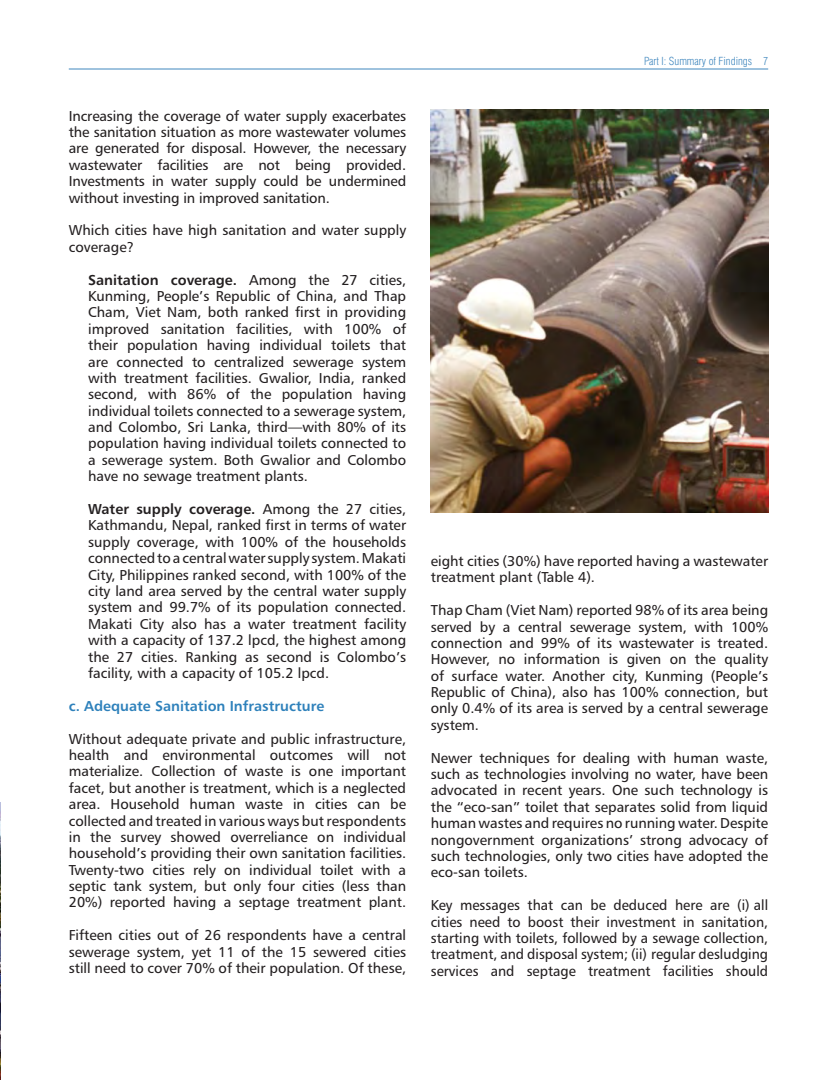
<style>
.page{position:relative;width:837px;height:1080px;background:#fff}
.page>*{position:absolute;margin:0;border:0;box-sizing:border-box;transform-origin:0 0}
.t1{font:14.4px/16.4px "Humanist 777 BT Roman B";color:#231f20;text-align:justify}
.t2{font:14.4px "Humanist 777 BT Bold B";color:#231f20}
.t3{font:14.4px "Humanist 777 BT Bold B";color:#2e81bb}
.t4{font:300 condensed 10.95px "Swiss 721 BT";color:#4087be}
.s1{font-family:"Humanist 777 BT Roman B"}
</style>
<div class="page">
<hr style="left:69px;top:69px;width:699px;height:1px;background:#4087be">
<img style="left:0;top:802px;width:1px;height:278px">
<img style="left:431px;top:110px;width:337px;height:403px">
<p class="t1" style="left:69px;top:109px;width:339px">Increasing the coverage of water supply exacerbates the sanitation situation as more wastewater volumes are generated for disposal. However, the necessary wastewater facilities are not being provided.<br>Investments in water supply could be undermined without investing in improved sanitation.</p>
<p class="t1" style="left:69px;top:223px;width:339px">Which cities have high sanitation and water supply coverage?</p>
<p class="t2" style="left:88px;top:274px;width:320px">Sanitation coverage. <span class="s1">Among the 27 cities,</span></p>
<p class="t1" style="left:88px;top:289px;width:320px">Kunming, People’s Republic of China, and Thap Cham, Viet Nam, both ranked first in providing improved sanitation facilities, with 100% of their population having individual toilets that are connected to centralized sewerage system with treatment facilities. Gwalior, India, ranked second, with 86% of the population having individual toilets connected to a sewerage system, and Colombo, Sri Lanka, third—with 80% of its population having individual toilets connected to a sewerage system. Both Gwalior and Colombo have no sewage treatment plants.</p>
<p class="t2" style="left:88px;top:503px;width:320px">Water supply coverage. <span class="s1">Among the 27 cities,</span></p>
<p class="t1" style="left:88px;top:518px;width:320px">Kathmandu, Nepal, ranked first in terms of water supply coverage, with 100% of the households connected to a central water supply system. Makati City, Philippines ranked second, with 100% of the city land area served by the central water supply system and 99.7% of its population connected.<br>Makati City also has a water treatment facility with a capacity of 137.2 lpcd, the highest among the 27 cities. Ranking as second is Colombo’s facility, with a capacity of 105.2 lpcd.</p>
<p class="t3" style="left:69px;top:700px;width:257px">c. Adequate Sanitation Infrastructure</p>
<p class="t1" style="left:69px;top:732px;width:339px">Without adequate private and public infrastructure, health and environmental outcomes will not materialize. Collection of waste is one important facet, but another is treatment, which is a neglected area. Household human waste in cities can be collected and treated in various ways but respondents in the survey showed overreliance on individual household’s providing their own sanitation facilities.<br>Twenty-two cities rely on individual toilet with a septic tank system, but only four cities (less than 20%) reported having a septage treatment plant.</p>
<p class="t1" style="left:69px;top:928px;width:339px">Fifteen cities out of 26 respondents have a central sewerage system, yet 11 of the 15 sewered cities still need to cover 70% of their population. Of these,</p>
<p class="t4" style="left:644px;top:56px;width:126px">Part I: Summary of Findings 7</p>
<p class="t1" style="left:431px;top:554px;width:339px">eight cities (30%) have reported having a wastewater treatment plant (Table 4).</p>
<p class="t1" style="left:431px;top:603px;width:339px">Thap Cham (Viet Nam) reported 98% of its area being served by a central sewerage system, with 100% connection and 99% of its wastewater is treated.<br>However, no information is given on the quality of surface water. Another city, Kunming (People’s Republic of China), also has 100% connection, but only 0.4% of its area is served by a central sewerage system.</p>
<p class="t1" style="left:431px;top:751px;width:339px">Newer techniques for dealing with human waste, such as technologies involving no water, have been advocated in recent years. One such technology is the “eco-san” toilet that separates solid from liquid human wastes and requires no running water. Despite nongovernment organizations’ strong advocacy of such technologies, only two cities have adopted the eco-san toilets.</p>
<p class="t1" style="left:431px;top:898px;width:339px">Key messages that can be deduced here are (i) all cities need to boost their investment in sanitation, starting with toilets, followed by a sewage collection, treatment, and disposal system; (ii) regular desludging services and septage treatment facilities should</p>
</div>
